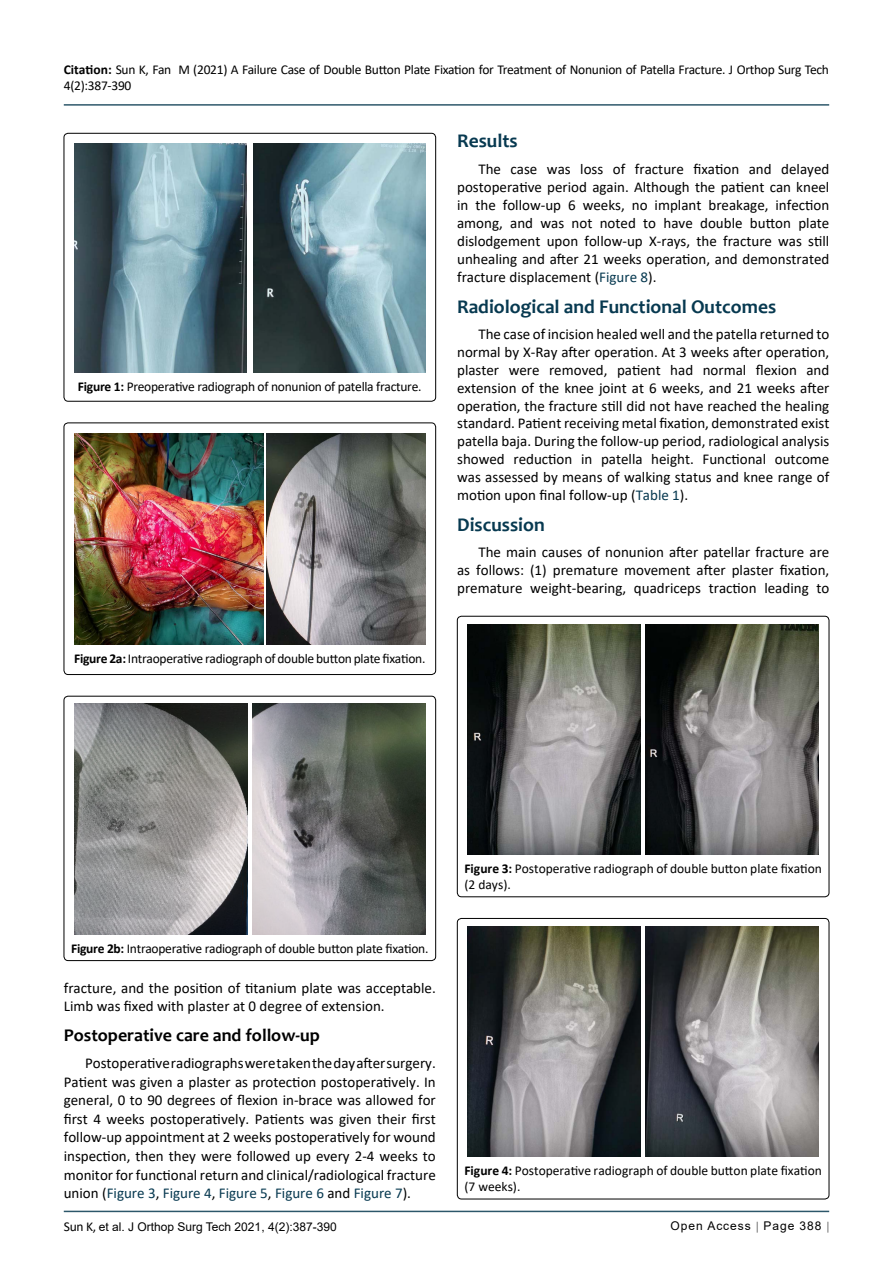
<style>
.page{position:relative;width:893px;height:1263px;background:#fff}
.page>*{position:absolute;margin:0;border:0;box-sizing:border-box;transform-origin:0 0}
.t1{font:700 19.5px "Candara";color:#073950}
.t2{font:700 18px "Candara";color:#000}
.t3{font:15px/18px "Calibri";color:#000;text-align:justify}
.t4{font:13.5px/16.2px "Calibri";letter-spacing:-.02em;color:#000}
.t5{font:13.5px/16.2px "Calibri";color:#000}
.t6{font:12px "Arial";color:#000}
.t7{font:12px "Arial";letter-spacing:.08em;color:#000}
.s1{font-weight:700}
.s2{color:#073950}
.s3{font-family:"Calibri";font-size:13.5px}
</style>
<div class="page">
<hr style="left:64px;top:1211px;width:765px;height:1px;background:#073950">
<hr style="left:64px;top:104px;width:765px;height:2px;background:#073950">
<div style="left:64px;top:133px;width:372px;height:268px;border:1px solid #000;border-radius:4px"></div>
<img style="left:74px;top:143px;width:172px;height:230px">
<img style="left:253px;top:143px;width:172px;height:230px">
<div style="left:64px;top:423px;width:372px;height:252px;border:1px solid #000;border-radius:4px"></div>
<img style="left:74px;top:433px;width:189px;height:212px">
<img style="left:267px;top:433px;width:158px;height:212px">
<div style="left:64px;top:696px;width:372px;height:265px;border:1px solid #000;border-radius:4px"></div>
<img style="left:74px;top:704px;width:173px;height:230px">
<img style="left:252px;top:704px;width:173px;height:230px">
<div style="left:457px;top:616px;width:372px;height:281px;border:1px solid #000;border-radius:4px"></div>
<img style="left:467px;top:624px;width:174px;height:230px">
<img style="left:646px;top:624px;width:173px;height:230px">
<div style="left:457px;top:918px;width:372px;height:281px;border:1px solid #000;border-radius:4px"></div>
<img style="left:646px;top:926px;width:173px;height:230px">
<img style="left:467px;top:926px;width:173px;height:230px">
<p class="t4" style="left:64px;top:61px;width:767px"><span class="s1">Citation:</span> Sun K, Fan M (2021) A Failure Case of Double Button Plate Fixation for Treatment of Nonunion of Patella Fracture. J Orthop Surg Tech<br>4(2):387-390</p>
<p class="t4" style="left:78px;top:378px;width:345px"><span class="s1">Figure 1:</span> Preoperative radiograph of nonunion of patella fracture.</p>
<p class="t4" style="left:74px;top:650px;width:353px"><span class="s1">Figure 2a:</span> Intraoperative radiograph of double button plate fixation.</p>
<h1 class="t1" style="left:457px;top:129px;width:62px">Results</h1>
<p class="t3" style="left:457px;top:159px;width:374px;text-indent:21px">The case was loss of fracture fixation and delayed postoperative period again. Although the patient can kneel in the follow-up 6 weeks, no implant breakage, infection among, and was not noted to have double button plate dislodgement upon follow-up X-rays, the fracture was still unhealing and after 21 weeks operation, and demonstrated fracture displacement (<span class="s2">Figure 8</span>).</p>
<h1 class="t1" style="left:457px;top:294px;width:321px">Radiological and Functional Outcomes</h1>
<p class="t3" style="left:457px;top:325px;width:374px;text-indent:21px">The case of incision healed well and the patella returned to normal by X-Ray after operation. At 3 weeks after operation, plaster were removed, patient had normal flexion and extension of the knee joint at 6 weeks, and 21 weeks after operation, the fracture still did not have reached the healing standard. Patient receiving metal fixation, demonstrated exist patella baja. During the follow-up period, radiological analysis showed reduction in patella height. Functional outcome was assessed by means of walking status and knee range of motion upon final follow-up (<span class="s2">Table 1</span>).</p>
<h1 class="t1" style="left:457px;top:512px;width:89px">Discussion</h1>
<p class="t3" style="left:457px;top:543px;width:374px;text-indent:21px">The main causes of nonunion after patellar fracture are as follows: (1) premature movement after plaster fixation, premature weight-bearing, quadriceps traction leading to</p>
<p class="t4" style="left:71px;top:940px;width:359px"><span class="s1">Figure 2b:</span> Intraoperative radiograph of double button plate fixation.</p>
<p class="t3" style="left:64px;top:979px;width:374px">fracture, and the position of titanium plate was acceptable.<br>Limb was fixed with plaster at 0 degree of extension.</p>
<p class="t2" style="left:64px;top:1024px;width:258px">Postoperative care and follow-up</p>
<p class="t3" style="left:64px;top:1053px;width:374px;line-height:18.6px;text-indent:21px">Postoperative radiographs were taken the day after surgery.<br>Patient was given a plaster as protection postoperatively. In general, 0 to 90 degrees of flexion in-brace was allowed for first 4 weeks postoperatively. Patients was given their first follow-up appointment at 2 weeks postoperatively for wound inspection, then they were followed up every 2-4 weeks to monitor for functional return and clinical/radiological fracture union (<span class="s2">Figure 3</span>, <span class="s2">Figure 4</span>, <span class="s2">Figure 5</span>, <span class="s2">Figure 6</span> and <span class="s2">Figure 7</span>).</p>
<p class="t5" style="left:464px;top:860px;width:359px"><span class="s1">Figure 3:</span> Postoperative radiograph of double button plate fixation (2 days).</p>
<p class="t5" style="left:464px;top:1162px;width:359px"><span class="s1">Figure 4:</span> Postoperative radiograph of double button plate fixation (7 weeks).</p>
<p class="t6" style="left:64px;top:1218px;width:274px"><span class="s3">Sun K,</span> et al. J Orthop Surg Tech 2021, 4(2):387-390</p>
<p class="t7" style="left:670px;top:1217px;width:152px">Open Access Page 388</p>
</div>
